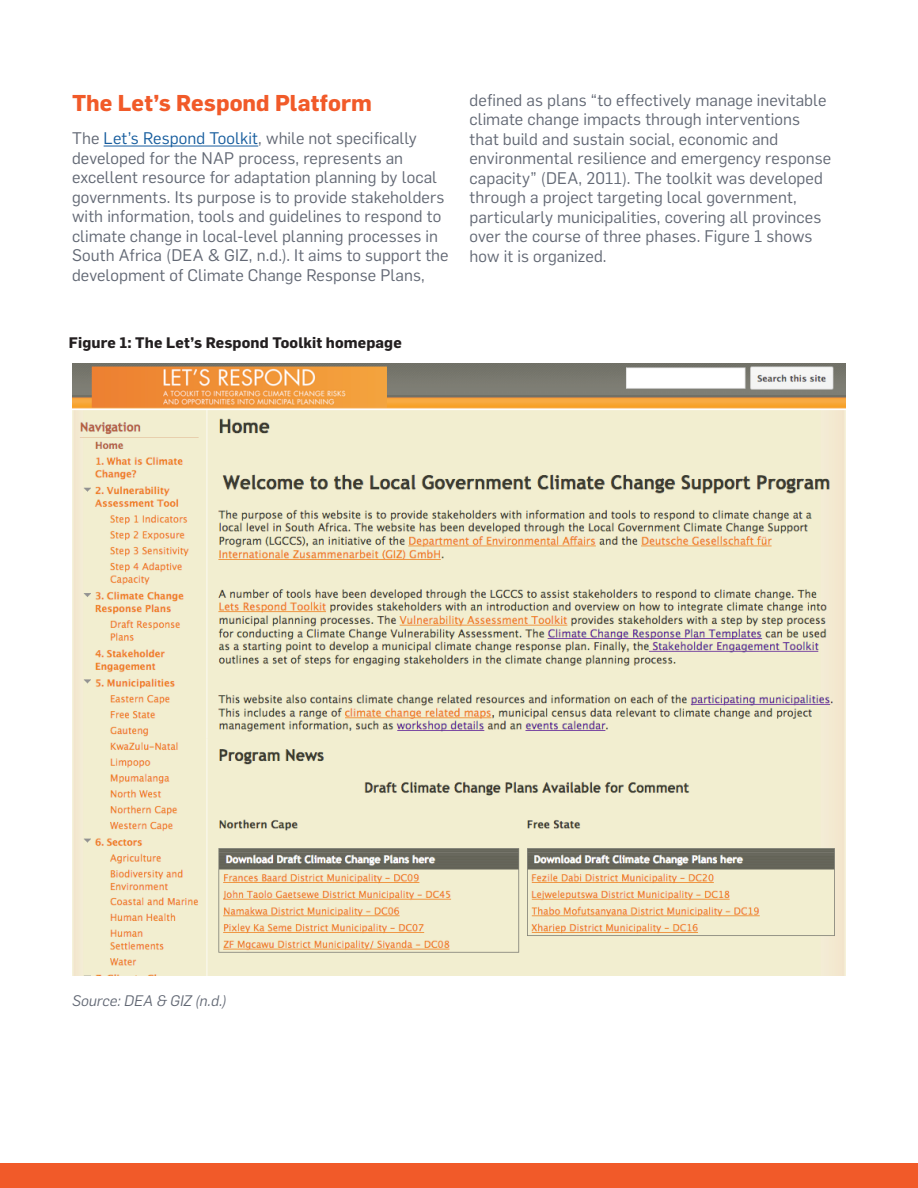
<style>
.page{position:relative;width:918px;height:1188px;background:#fff}
.page>*{position:absolute;margin:0;border:0;box-sizing:border-box;transform-origin:0 0}
.Header_1{font:700 22.5px "Flama";letter-spacing:.005em;color:#f15a29}
.Body_Copy{font:16.5px/19.5px "Flama";letter-spacing:.005em;color:#626874}
.Figure_Titles{font:700 15px "Flama";letter-spacing:.01em;color:#231f20}
.Body_Copy-2{font:italic 15px "Flama";letter-spacing:.01em;color:#626874}
.s1{color:#175d9e}
</style>
<div class="page">
<div style="left:0;top:1163px;width:918px;height:25px;background:#f15a29"></div>
<hr style="left:104px;top:146px;width:154px;height:1px;background:#175d9e">
<img style="left:72px;top:364px;width:774px;height:612px">
<p class="Header_1" style="left:72px;top:87px;width:301px">The Let’s Respond Platform</p>
<p class="Body_Copy" style="left:72px;top:128px;width:378px">The <span class="s1">Let’s Respond Toolkit</span>, while not specifically developed for the NAP process, represents an excellent resource for adaptation planning by local governments. Its purpose is to provide stakeholders with information, tools and guidelines to respond to climate change in local-level planning processes in South Africa (DEA &amp; GIZ, n.d.). It aims to support the development of Climate Change Response Plans,</p>
<p class="Figure_Titles" style="left:69px;top:332px;width:335px">Figure 1: The Let’s Respond Toolkit homepage</p>
<p class="Body_Copy" style="left:470px;top:89px;width:363px">defined as plans “to effectively manage inevitable climate change impacts through interventions that build and sustain social, economic and environmental resilience and emergency response capacity” (DEA, 2011). The toolkit was developed through a project targeting local government, particularly municipalities, covering all provinces over the course of three phases. Figure 1 shows how it is organized.</p>
<p class="Body_Copy-2" style="left:72px;top:991px;width:156px">Source: DEA &amp; GIZ (n.d.)</p>
</div>
